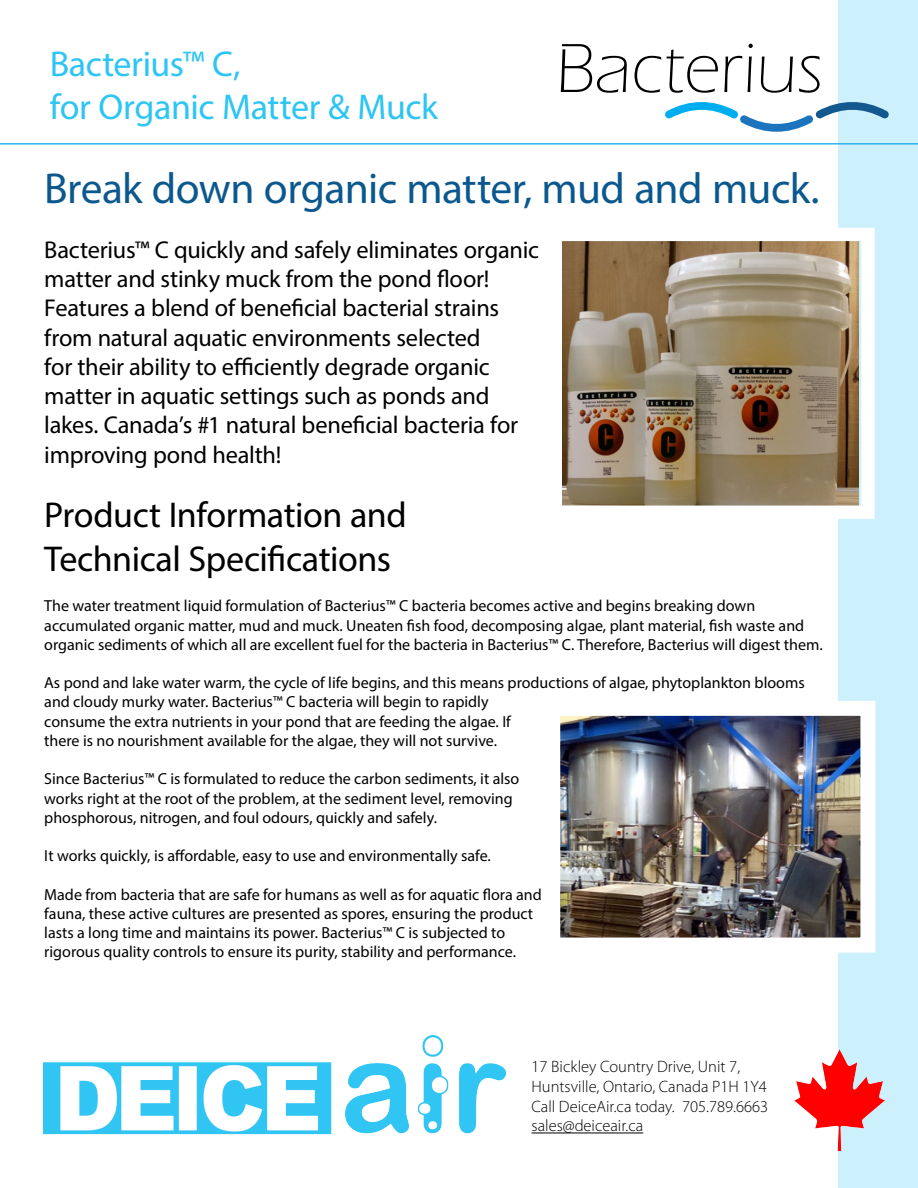
<style>
.page{position:relative;width:918px;height:1188px;background:#fff}
.page>*{position:absolute;margin:0;border:0;box-sizing:border-box;transform-origin:0 0}
.t1{font:43.5px "Myriad Pro";letter-spacing:-.015em;color:#0b588f}
.t2{font:36px/43.2px "Myriad Pro";letter-spacing:-.015em;color:#000}
.t3{font:36px "Myriad Pro";letter-spacing:-.01em;color:#2cc5f4}
.t4{font:24.3px/29.2px "Myriad Pro";letter-spacing:-.01em;color:#000}
.t5{font:300 16.5px "Myriad Pro";color:#000}
.t6{font:16.05px/19.2px "Myriad Pro";color:#000}
.s1{font-size:15.9px}
</style>
<div class="page">
<div style="left:838px;top:0;width:80px;height:1188px;background:#ccf0fc"></div>
<img style="left:563px;top:242px;width:295px;height:263px">
<div style="left:547px;top:228px;width:328px;height:291px;border:13px solid #fff"></div>
<img style="left:561px;top:717px;width:298px;height:220px">
<div style="left:545px;top:701px;width:330px;height:252px;border:15px solid #fff"></div>
<svg style="left:665px;top:102px;width:224px;height:30px"></svg>
<svg style="left:724px;top:56px;width:18px;height:36px"></svg>
<svg style="left:748px;top:57px;width:4px;height:35px"></svg>
<svg style="left:761px;top:57px;width:32px;height:36px"></svg>
<svg style="left:799px;top:56px;width:21px;height:37px"></svg>
<svg style="left:635px;top:50px;width:83px;height:43px"></svg>
<svg style="left:561px;top:44px;width:66px;height:49px"></svg>
<svg style="left:748px;top:44px;width:5px;height:4px"></svg>
<hr style="left:0;top:143px;width:918px;height:2px;background:#2eb4e8">
<hr style="left:532px;top:1133px;width:111px;height:1px;background:#000">
<img style="left:795px;top:1049px;width:89px;height:101px">
<img style="left:44px;top:1036px;width:462px;height:99px">
<p class="t3" style="left:50px;top:41px;width:192px">Bacterius™ C,</p>
<p class="t3" style="left:50px;top:85px;width:390px">for Organic Matter &amp; Muck</p>
<p class="t1" style="left:44px;top:162px;width:777px">Break down organic matter, mud and muck.</p>
<p class="t4" style="left:44px;top:235px;width:496px">Bacterius™ C quickly and safely eliminates organic matter and stinky muck from the pond floor!<br>Features a blend of beneficial bacterial strains from natural aquatic environments selected<br>for their ability to efficiently degrade organic matter in aquatic settings such as ponds and lakes. Canada’s #1 natural beneficial bacteria for improving pond health!</p>
<p class="t2" style="left:44px;top:493px;width:364px">Product Information and<br>Technical Specifications</p>
<p class="t6" style="left:44px;top:596px;width:780px">The water treatment liquid formulation of Bacterius<span class="s1">™</span> C bacteria becomes active and begins breaking down accumulated organic matter, mud and muck. Uneaten fish food, decomposing algae, plant material, fish waste and organic sediments of which all are excellent fuel for the bacteria in Bacterius<span class="s1">™</span> C. Therefore, Bacterius will digest them.</p>
<p class="t6" style="left:44px;top:673px;width:762px">As pond and lake water warm, the cycle of life begins, and this means productions of algae, phytoplankton blooms and cloudy murky water. Bacterius<span class="s1">™</span> C bacteria will begin to rapidly<br>consume the extra nutrients in your pond that are feeding the algae. If<br>there is no nourishment available for the algae, they will not survive.</p>
<p class="t6" style="left:44px;top:769px;width:477px">Since Bacterius<span class="s1">™</span> C is formulated to reduce the carbon sediments, it also works right at the root of the problem, at the sediment level, removing phosphorous, nitrogen, and foul odours, quickly and safely.</p>
<p class="t6" style="left:44px;top:846px;width:448px">It works quickly, is affordable, easy to use and environmentally safe.</p>
<p class="t6" style="left:44px;top:885px;width:499px">Made from bacteria that are safe for humans as well as for aquatic flora and fauna, these active cultures are presented as spores, ensuring the product lasts a long time and maintains its power. Bacterius<span class="s1">™</span> C is subjected to rigorous quality controls to ensure its purity, stability and performance.</p>
<p class="t5" style="left:532px;top:1056px;width:210px">17 Bickley Country Drive, Unit 7,</p>
<p class="t5" style="left:532px;top:1076px;width:237px">Huntsville, Ontario, Canada P1H 1Y4</p>
<p class="t5" style="left:532px;top:1096px;width:238px">Call DeiceAir.ca today. 705.789.6663</p>
<p class="t5" style="left:532px;top:1116px;width:113px">sales@deiceair.ca</p>
</div>
